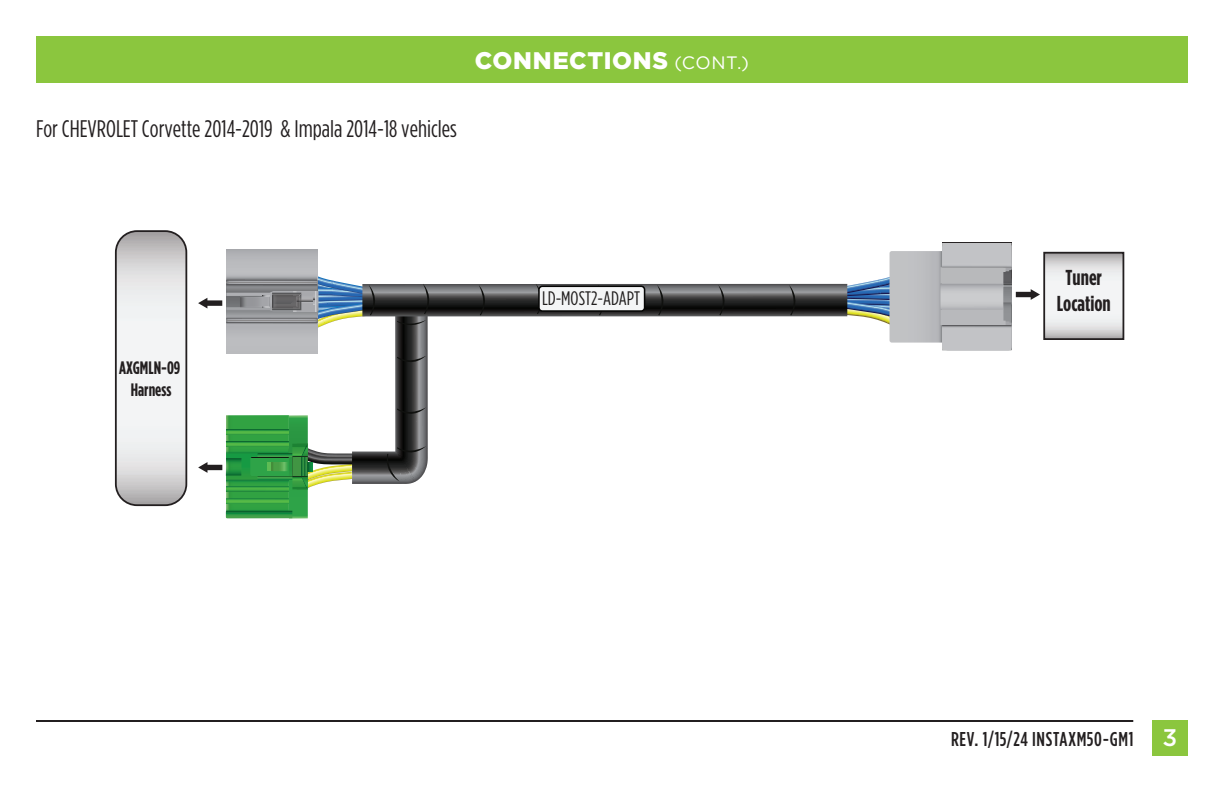
<style>
.page{position:relative;width:1224px;height:792px;background:#fff}
.page>*{position:absolute;margin:0;border:0;box-sizing:border-box;transform-origin:0 0}
.t1{font:24px "Gotham Condensed";color:#231f20}
.t2{font:900 24px "Gotham";letter-spacing:.03em;color:#fff}
.t3{font:700 21.6px/26px "Gotham Condensed";color:#231f20;text-align:center}
.t4{font:500 20px "Gotham Condensed";letter-spacing:.035em;color:#231f20}
.t5{font:19.6px "Gotham Condensed";color:#211e1e}
.t6{font:700 18px/21.6px "Gotham Condensed";color:#231f20;text-align:center}
.s1{font-weight:400;font-size:18px}
.s2{font-family:"Gotham";font-size:24px;color:#fff}
</style>
<div class="page">
<div style="left:36px;top:36px;width:1152px;height:46px;background:#8bc63e"></div>
<div style="left:1152px;top:720px;width:36px;height:36px;background:#8bc63e"></div>
<hr style="left:36px;top:720px;width:1097px;height:2px;background:#231f20">
<svg style="left:118px;top:233px;width:68px;height:271px"></svg>
<div style="left:115px;top:230px;width:72px;height:276px;border:2px solid #231f20;border-radius:21px"></div>
<div style="left:1016px;top:292px;width:16px;height:5px;background:#231f20"></div>
<svg style="left:1031px;top:289px;width:9px;height:11px"></svg>
<div style="left:206px;top:300px;width:16px;height:6px;background:#231f20"></div>
<svg style="left:198px;top:298px;width:9px;height:11px"></svg>
<div style="left:206px;top:465px;width:16px;height:5px;background:#231f20"></div>
<svg style="left:198px;top:462px;width:9px;height:11px"></svg>
<svg style="left:226px;top:243px;width:786px;height:275px"></svg>
<div style="left:539px;top:286px;width:106px;height:25px;background:#f4f5f6;border-radius:3px"></div>
<div style="left:538px;top:286px;width:107px;height:26px;border:2px solid #050504;border-radius:3px"></div>
<svg style="left:1046px;top:255px;width:75px;height:82px"></svg>
<div style="left:1043px;top:252px;width:81px;height:88px;border:2px solid #231f20"></div>
<p class="t2" style="left:475px;top:47px;width:276px">CONNECTIONS <span class="s1">(CONT.)</span></p>
<p class="t1" style="left:36px;top:116px;width:422px">For CHEVROLET Corvette 2014-2019 &amp; Impala 2014-18 vehicles</p>
<p class="t6" style="left:119px;top:356px;width:63px">AXGMLN-09<br>Harness</p>
<p class="t5" style="left:542px;top:288px;width:99px">LD-MOST2-ADAPT</p>
<p class="t3" style="left:1057px;top:264px;width:56px">Tuner<br>Location</p>
<p class="t4" style="left:951px;top:728px;width:228px">REV. 1/15/24 INSTAXM50-GM1 <span class="s2">3</span></p>
</div>
